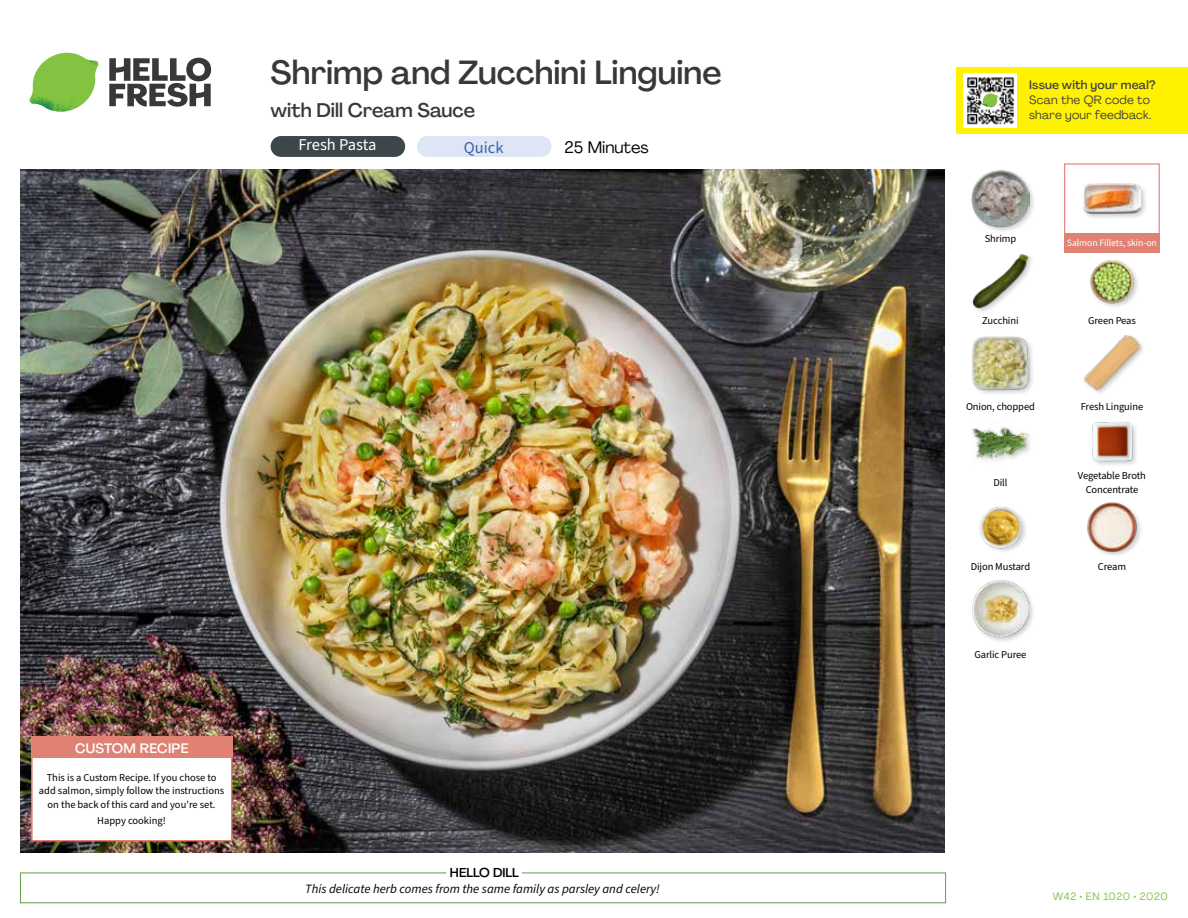
<style>
.page{position:relative;width:1188px;height:918px;background:#fff}
.page>*{position:absolute;margin:0;border:0;box-sizing:border-box;transform-origin:0 0}
.t1{font:500 33px "Agrandir";color:#383839}
.t2{font:500 19.5px "Agrandir";color:#383839}
.t3{font:16.5px "Source Sans Pro";letter-spacing:-.015em;color:#fff}
.t4{font:16.5px "Agrandir";color:#000}
.t5{font:16.5px "Source Sans Pro";color:#3763af}
.t6{font:500 13.5px "Agrandir";letter-spacing:.02em;color:#fff}
.t7{font:italic 12.75px "Source Sans Pro";color:#000}
.t8{font:500 12.75px "Agrandir";color:#000}
.t9{font:12px/15px "Agrandir";letter-spacing:.02em;color:#414042}
.t10{font:500 12px "Agrandir";letter-spacing:.02em;color:#414042}
.t11{font:10.5px/13.5px "Source Sans Pro";letter-spacing:-.01em;color:#000;text-align:center}
.t12{font:10.5px "Agrandir";letter-spacing:.05em;color:#82c341}
.t13{font:9.75px "Source Sans Pro";letter-spacing:-.01em;color:#fff}
</style>
<div class="page">
<svg style="left:109px;top:57px;width:102px;height:50px"></svg>
<svg style="left:34px;top:53px;width:62px;height:40px"></svg>
<img style="left:67px;top:53px;width:32px;height:26px">
<img style="left:33px;top:75px;width:59px;height:11px">
<img style="left:29px;top:79px;width:61px;height:33px">
<img style="left:65px;top:86px;width:27px;height:25px">
<div style="left:20px;top:873px;width:926px;height:30px;border:1px solid #609f43"></div>
<div style="left:446px;top:865px;width:76px;height:15px;background:#fff"></div>
<img style="left:21px;top:170px;width:924px;height:682px">
<div style="left:417px;top:136px;width:135px;height:21px;background:#dee5f4;border-radius:10px"></div>
<div style="left:271px;top:136px;width:134px;height:21px;background:#3d464a;border-radius:10px"></div>
<div style="left:971px;top:579px;width:64px;height:65px;background:#000;opacity:.2"></div>
<img style="left:972px;top:580px;width:57px;height:57px">
<img style="left:1087px;top:502px;width:54px;height:54px">
<img style="left:979px;top:506px;width:47px;height:46px">
<img style="left:1092px;top:422px;width:44px;height:43px">
<img style="left:972px;top:426px;width:57px;height:35px">
<img style="left:1083px;top:335px;width:58px;height:57px">
<div style="left:971px;top:336px;width:64px;height:60px;background:#000;opacity:.2"></div>
<img style="left:972px;top:336px;width:57px;height:56px">
<img style="left:1090px;top:260px;width:48px;height:47px">
<div style="left:972px;top:253px;width:62px;height:62px;background:#000;opacity:.2"></div>
<img style="left:972px;top:253px;width:57px;height:57px">
<div style="left:1082px;top:182px;width:66px;height:38px;background:#000;opacity:.2"></div>
<img style="left:1083px;top:182px;width:58px;height:38px">
<div style="left:971px;top:169px;width:65px;height:64px;background:#000;opacity:.2"></div>
<img style="left:972px;top:170px;width:57px;height:57px">
<div style="left:1064px;top:163px;width:96px;height:73px;border:1px solid #df8273"></div>
<div style="left:1064px;top:234px;width:96px;height:19px;background:#df8273"></div>
<div style="left:31px;top:737px;width:201px;height:104px;background:#fff;border:2px solid #df8273"></div>
<div style="left:31px;top:737px;width:202px;height:21px;background:#df8273"></div>
<div style="left:956px;top:67px;width:232px;height:67px;background:#fff200"></div>
<img style="left:964px;top:74px;width:52px;height:54px">
<svg style="left:982px;top:93px;width:16px;height:14px"></svg>
<h1 class="t1" style="left:271px;top:52px;width:453px">Shrimp and Zucchini Linguine</h1>
<h2 class="t2" style="left:271px;top:98px;width:206px">with Dill Cream Sauce</h2>
<h3 class="t3" style="left:298px;top:134px;width:79px">Fresh Pasta</h3>
<h3 class="t4" style="left:565px;top:137px;width:86px">25 Minutes</h3>
<h3 class="t5" style="left:464px;top:136px;width:41px">Quick</h3>
<p class="t6" style="left:75px;top:739px;width:115px">CUSTOM RECIPE</p>
<p class="t11" style="left:39px;top:771px;width:187px">This is a Custom Recipe. If you chose to add salmon, simply follow the instructions on the back of this card and you're set.</p>
<p class="t11" style="left:97px;top:814px;width:70px">Happy cooking!</p>
<p class="t8" style="left:450px;top:864px;width:71px">HELLO DILL</p>
<p class="t7" style="left:305px;top:880px;width:356px">This delicate herb comes from the same family as parsley and celery!</p>
<p class="t10" style="left:1029px;top:77px;width:128px">Issue with your meal?</p>
<p class="t9" style="left:1029px;top:92px;width:124px">Scan the QR code to share your feedback.</p>
<p class="t11" style="left:985px;top:232px;width:33px">Shrimp</p>
<p class="t11" style="left:982px;top:314px;width:38px">Zucchini</p>
<p class="t13" style="left:1067px;top:237px;width:91px">Salmon Fillets, skin-on</p>
<p class="t11" style="left:1088px;top:314px;width:49px">Green Peas</p>
<p class="t11" style="left:966px;top:400px;width:70px">Onion, chopped</p>
<p class="t11" style="left:993px;top:476px;width:16px">Dill</p>
<p class="t11" style="left:971px;top:560px;width:61px">Dijon Mustard</p>
<p class="t11" style="left:974px;top:648px;width:54px">Garlic Puree</p>
<p class="t11" style="left:1081px;top:400px;width:64px">Fresh Linguine</p>
<p class="t11" style="left:1078px;top:469px;width:70px">Vegetable Broth<br>Concentrate</p>
<p class="t11" style="left:1098px;top:560px;width:30px">Cream</p>
<p class="t12" style="left:1053px;top:890px;width:117px">W42 • EN 1020 • 2020</p>
</div>
